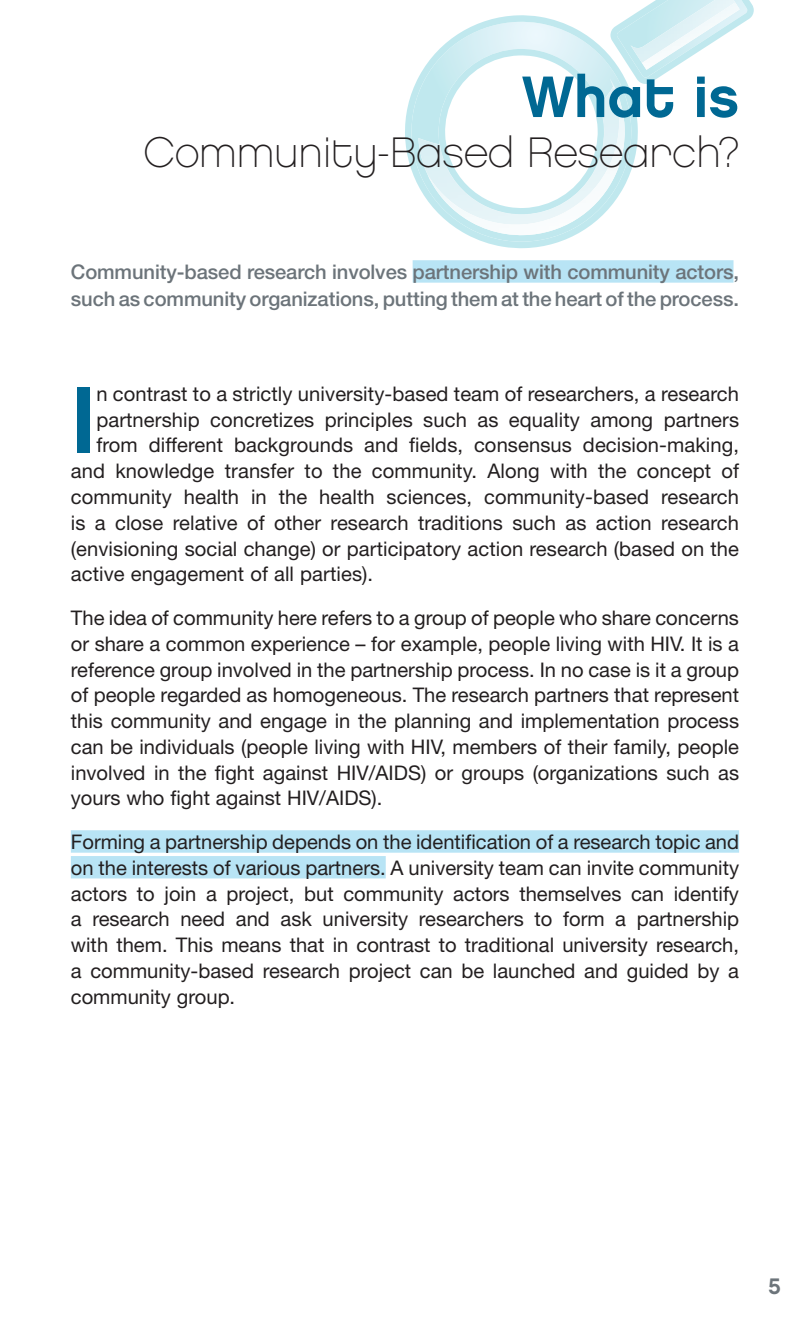
<style>
.page{position:relative;width:810px;height:1337px;background:#fff}
.page>*{position:absolute;margin:0;border:0;box-sizing:border-box;transform-origin:0 0}
.t1{font:94.5px "Chalet New York Nineteen Eighty";color:#006893}
.t2{font:58.27px "Chalet New York Nineteen Eighty";color:#006893}
.t3{font:42.52px "Chalet Paris Nineteen Eighty";color:#231f20}
.t4{font:22.5px "Chalet New York Nineteen Eighty";color:#6c747a}
.t5{font:20.25px/25.9px "Helvetica Neue";letter-spacing:.005em;color:#231f20;text-align:justify}
.t6{font:500 20.25px/27px "Helvetica Neue";letter-spacing:-.005em;color:#6c747a}
</style>
<div class="page">
<svg style="left:405px;top:15px;width:233px;height:233px"></svg>
<img style="left:418px;top:87px;width:9px;height:143px">
<img style="left:469px;top:79px;width:147px;height:7px">
<img style="left:427px;top:86px;width:198px;height:149px">
<svg style="left:610px;top:0;width:144px;height:85px"></svg>
<img style="left:642px;top:3px;width:98px;height:67px">
<div style="left:413px;top:260px;width:321px;height:23px;background:#b8e4f5"></div>
<div style="left:71px;top:830px;width:668px;height:22px;background:#b8e4f5"></div>
<div style="left:71px;top:856px;width:315px;height:22px;background:#b8e4f5"></div>
<h2 class="t2" style="left:522px;top:61px;width:219px">What is</h2>
<h3 class="t3" style="left:144px;top:128px;width:597px">Community-Based Research?</h3>
<p class="t6" style="left:71px;top:258px;width:670px">Community-based research involves partnership with community actors, such as community organizations, putting them at the heart of the process.</p>
<h1 class="t1" style="left:71px;top:362px;width:27px">I</h1>
<p class="t5" style="left:96px;top:380px;width:644px">n contrast to a strictly university-based team of researchers, a research</p>
<p class="t5" style="left:96px;top:406px;width:644px">partnership concretizes principles such as equality among partners</p>
<p class="t5" style="left:96px;top:432px;width:644px">from different backgrounds and fields, consensus decision-making,</p>
<p class="t5" style="left:71px;top:458px;width:670px">and knowledge transfer to the community. Along with the concept of</p>
<p class="t5" style="left:71px;top:483px;width:670px">community health in the health sciences, community-based research</p>
<p class="t5" style="left:71px;top:509px;width:670px">is a close relative of other research traditions such as action research</p>
<p class="t5" style="left:71px;top:535px;width:670px">(envisioning social change) or participatory action research (based on the</p>
<p class="t5" style="left:71px;top:561px;width:304px">active engagement of all parties).</p>
<p class="t5" style="left:71px;top:604px;width:670px">The idea of community here refers to a group of people who share concerns or share a common experience – for example, people living with HIV. It is a reference group involved in the partnership process. In no case is it a group of people regarded as homogeneous. The research partners that represent this community and engage in the planning and implementation process can be individuals (people living with HIV, members of their family, people involved in the fight against HIV/AIDS) or groups (organizations such as yours who fight against HIV/AIDS).</p>
<p class="t5" style="left:71px;top:828px;width:670px">Forming a partnership depends on the identification of a research topic and on the interests of various partners. A university team can invite community actors to join a project, but community actors themselves can identify a research need and ask university researchers to form a partnership with them. This means that in contrast to traditional university research, a community-based research project can be launched and guided by a community group.</p>
<p class="t4" style="left:768px;top:1272px;width:14px">5</p>
</div>
